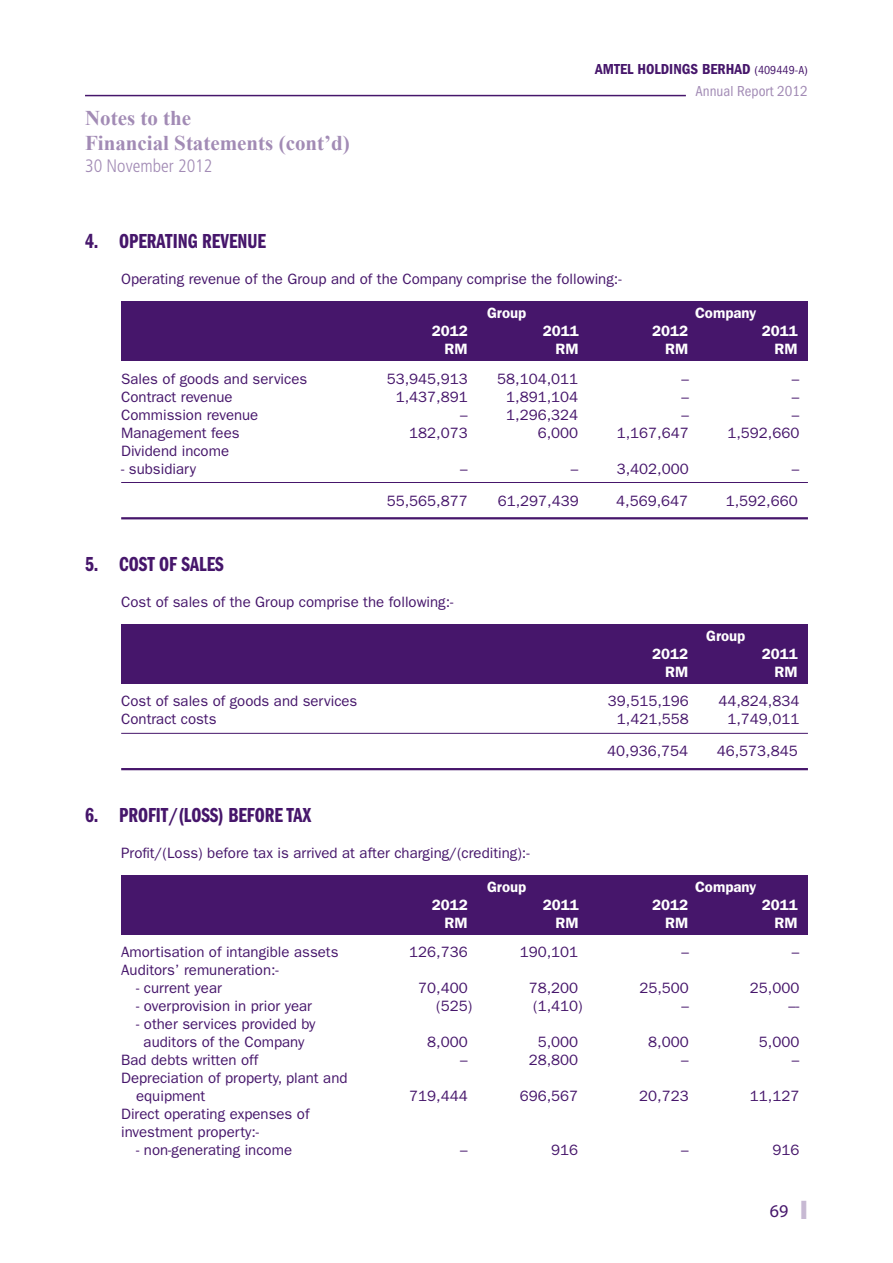
<style>
.page{position:relative;width:893px;height:1263px;background:#fff}
.page>*{position:absolute;margin:0;border:0;box-sizing:border-box;transform-origin:0 0}
.t1{font:21px "ITC Franklin Gothic Std Dm Cp";color:#46166b}
.t2{font:700 21px/25.2px "Times New Roman";color:#a28bb5}
.t3{font:300 condensed 18px "Frutiger LT Std";color:#a28bb5}
.t4{font:18px "Myriad Pro";color:#46166b}
.t5{font:15px/18px "ITC Franklin Gothic Std";color:#46166b}
.t6{font:600 15px "ITC Franklin Gothic Std";color:#fff}
.t7{font:15px "ITC Franklin Gothic Std Dm Cd";color:#46166b}
.t8{font:condensed 15px "ITC Franklin Gothic Std";color:#a28bb5}
.s1{font-family:"ITC Franklin Gothic Std";font-stretch:condensed;font-size:12px}
.s2{font-weight:900;font-size:27px;color:#c7b9d3}
</style>
<div class="page">
<hr style="left:85px;top:95px;width:601px;height:1px;background:#46166b">
<div style="left:121px;top:301px;width:687px;height:59px;background:#46166b"></div>
<hr style="left:121px;top:482px;width:687px;height:1px;background:#46166b">
<hr style="left:121px;top:517px;width:687px;height:2px;background:#46166b">
<div style="left:121px;top:624px;width:687px;height:59px;background:#46166b"></div>
<hr style="left:121px;top:733px;width:687px;height:1px;background:#46166b">
<hr style="left:121px;top:768px;width:687px;height:2px;background:#46166b">
<div style="left:121px;top:875px;width:687px;height:59px;background:#46166b"></div>
<h1 class="t2" style="left:85px;top:105px;width:266px">Notes to the<br>Financial Statements (cont’d)</h1>
<p class="t3" style="left:85px;top:155px;width:129px">30 November 2012</p>
<p class="t7" style="left:595px;top:61px;width:214px">AMTEL HOLDINGS BERHAD <span class="s1">(409449-A)</span></p>
<p class="t8" style="left:695px;top:83px;width:114px">Annual Report 2012</p>
<h1 class="t1" style="left:85px;top:230px;width:183px">4. OPERATING REVENUE</h1>
<p class="t5" style="left:121px;top:270px;width:502px">Operating revenue of the Group and of the Company comprise the following:-</p>
<p class="t6" style="left:487px;top:304px;width:41px">Group</p>
<p class="t6" style="left:695px;top:304px;width:63px">Company</p>
<p class="t6" style="left:432px;top:322px;width:37px">2012</p>
<p class="t6" style="left:543px;top:322px;width:37px">2011</p>
<p class="t6" style="left:652px;top:322px;width:37px">2012</p>
<p class="t6" style="left:762px;top:322px;width:37px">2011</p>
<p class="t6" style="left:445px;top:340px;width:25px">RM</p>
<p class="t6" style="left:556px;top:340px;width:25px">RM</p>
<p class="t6" style="left:665px;top:340px;width:25px">RM</p>
<p class="t6" style="left:775px;top:340px;width:25px">RM</p>
<p class="t5" style="left:121px;top:370px;width:188px">Sales of goods and services</p>
<p class="t5" style="left:387px;top:370px;width:82px">53,945,913</p>
<p class="t5" style="left:497px;top:370px;width:82px">58,104,011</p>
<p class="t5" style="left:681px;top:370px;width:9px">–</p>
<p class="t5" style="left:792px;top:370px;width:9px">–</p>
<p class="t5" style="left:121px;top:388px;width:113px">Contract revenue</p>
<p class="t5" style="left:396px;top:388px;width:73px">1,437,891</p>
<p class="t5" style="left:506px;top:388px;width:73px">1,891,104</p>
<p class="t5" style="left:681px;top:388px;width:9px">–</p>
<p class="t5" style="left:792px;top:388px;width:9px">–</p>
<p class="t5" style="left:121px;top:406px;width:139px">Commission revenue</p>
<p class="t5" style="left:460px;top:406px;width:9px">–</p>
<p class="t5" style="left:506px;top:406px;width:73px">1,296,324</p>
<p class="t5" style="left:681px;top:406px;width:9px">–</p>
<p class="t5" style="left:792px;top:406px;width:9px">–</p>
<p class="t5" style="left:121px;top:424px;width:120px">Management fees</p>
<p class="t5" style="left:409px;top:424px;width:60px">182,073</p>
<p class="t5" style="left:538px;top:424px;width:42px">6,000</p>
<p class="t5" style="left:617px;top:424px;width:73px">1,167,647</p>
<p class="t5" style="left:727px;top:424px;width:73px">1,592,660</p>
<p class="t5" style="left:121px;top:442px;width:109px">Dividend income</p>
<p class="t5" style="left:121px;top:460px;width:76px">- subsidiary</p>
<p class="t5" style="left:460px;top:460px;width:9px">–</p>
<p class="t5" style="left:571px;top:460px;width:9px">–</p>
<p class="t5" style="left:617px;top:460px;width:73px">3,402,000</p>
<p class="t5" style="left:792px;top:460px;width:9px">–</p>
<p class="t5" style="left:387px;top:492px;width:82px">55,565,877</p>
<p class="t5" style="left:498px;top:492px;width:82px">61,297,439</p>
<p class="t5" style="left:616px;top:492px;width:73px">4,569,647</p>
<p class="t5" style="left:726px;top:492px;width:73px">1,592,660</p>
<h1 class="t1" style="left:85px;top:553px;width:140px">5. COST OF SALES</h1>
<p class="t5" style="left:121px;top:593px;width:334px">Cost of sales of the Group comprise the following:-</p>
<p class="t6" style="left:706px;top:627px;width:41px">Group</p>
<p class="t6" style="left:652px;top:645px;width:37px">2012</p>
<p class="t6" style="left:762px;top:645px;width:37px">2011</p>
<p class="t6" style="left:665px;top:663px;width:25px">RM</p>
<p class="t6" style="left:775px;top:663px;width:25px">RM</p>
<p class="t5" style="left:121px;top:692px;width:238px">Cost of sales of goods and services</p>
<p class="t5" style="left:608px;top:692px;width:82px">39,515,196</p>
<p class="t5" style="left:718px;top:692px;width:82px">44,824,834</p>
<p class="t5" style="left:121px;top:710px;width:97px">Contract costs</p>
<p class="t5" style="left:617px;top:710px;width:73px">1,421,558</p>
<p class="t5" style="left:727px;top:710px;width:73px">1,749,011</p>
<p class="t5" style="left:607px;top:742px;width:82px">40,936,754</p>
<p class="t5" style="left:717px;top:742px;width:82px">46,573,845</p>
<h1 class="t1" style="left:85px;top:803px;width:228px">6. PROFIT/(LOSS) BEFORE TAX</h1>
<p class="t5" style="left:121px;top:844px;width:410px">Profit/(Loss) before tax is arrived at after charging/(crediting):-</p>
<p class="t6" style="left:487px;top:878px;width:41px">Group</p>
<p class="t6" style="left:695px;top:878px;width:63px">Company</p>
<p class="t6" style="left:432px;top:896px;width:37px">2012</p>
<p class="t6" style="left:543px;top:896px;width:37px">2011</p>
<p class="t6" style="left:652px;top:896px;width:37px">2012</p>
<p class="t6" style="left:762px;top:896px;width:37px">2011</p>
<p class="t6" style="left:445px;top:914px;width:25px">RM</p>
<p class="t6" style="left:556px;top:914px;width:25px">RM</p>
<p class="t6" style="left:665px;top:914px;width:25px">RM</p>
<p class="t6" style="left:775px;top:914px;width:25px">RM</p>
<p class="t5" style="left:121px;top:943px;width:219px">Amortisation of intangible assets</p>
<p class="t5" style="left:409px;top:943px;width:60px">126,736</p>
<p class="t5" style="left:520px;top:943px;width:60px">190,101</p>
<p class="t5" style="left:681px;top:943px;width:9px">–</p>
<p class="t5" style="left:792px;top:943px;width:9px">–</p>
<p class="t5" style="left:121px;top:961px;width:159px">Auditors’ remuneration:-</p>
<p class="t5" style="left:136px;top:979px;width:87px">- current year</p>
<p class="t5" style="left:418px;top:979px;width:51px">70,400</p>
<p class="t5" style="left:529px;top:979px;width:51px">78,200</p>
<p class="t5" style="left:639px;top:979px;width:51px">25,500</p>
<p class="t5" style="left:750px;top:979px;width:51px">25,000</p>
<p class="t5" style="left:136px;top:997px;width:177px">- overprovision in prior year</p>
<p class="t5" style="left:436px;top:997px;width:37px">(525)</p>
<p class="t5" style="left:533px;top:997px;width:51px">(1,410)</p>
<p class="t5" style="left:681px;top:997px;width:9px">–</p>
<p class="t5" style="left:789px;top:997px;width:12px">–-</p>
<p class="t5" style="left:136px;top:1015px;width:181px;text-align:center">- other services provided by auditors of the Company</p>
<p class="t5" style="left:427px;top:1033px;width:42px">8,000</p>
<p class="t5" style="left:538px;top:1033px;width:42px">5,000</p>
<p class="t5" style="left:648px;top:1033px;width:42px">8,000</p>
<p class="t5" style="left:759px;top:1033px;width:42px">5,000</p>
<p class="t5" style="left:121px;top:1051px;width:139px">Bad debts written off</p>
<p class="t5" style="left:460px;top:1051px;width:9px">–</p>
<p class="t5" style="left:529px;top:1051px;width:51px">28,800</p>
<p class="t5" style="left:681px;top:1051px;width:9px">–</p>
<p class="t5" style="left:792px;top:1051px;width:9px">–</p>
<p class="t5" style="left:136px;top:1069px;width:213px;text-indent:-15px">Depreciation of property, plant and equipment</p>
<p class="t5" style="left:409px;top:1087px;width:60px">719,444</p>
<p class="t5" style="left:520px;top:1087px;width:60px">696,567</p>
<p class="t5" style="left:639px;top:1087px;width:51px">20,723</p>
<p class="t5" style="left:750px;top:1087px;width:51px">11,127</p>
<p class="t5" style="left:121px;top:1105px;width:190px">Direct operating expenses of investment property:-</p>
<p class="t5" style="left:136px;top:1141px;width:158px">- non-generating income</p>
<p class="t5" style="left:460px;top:1141px;width:9px">–</p>
<p class="t5" style="left:551px;top:1141px;width:28px">916</p>
<p class="t5" style="left:681px;top:1141px;width:9px">–</p>
<p class="t5" style="left:772px;top:1141px;width:28px">916</p>
<p class="t4" style="left:770px;top:1200px;width:40px">69 <span class="s2">I</span></p>
</div>
